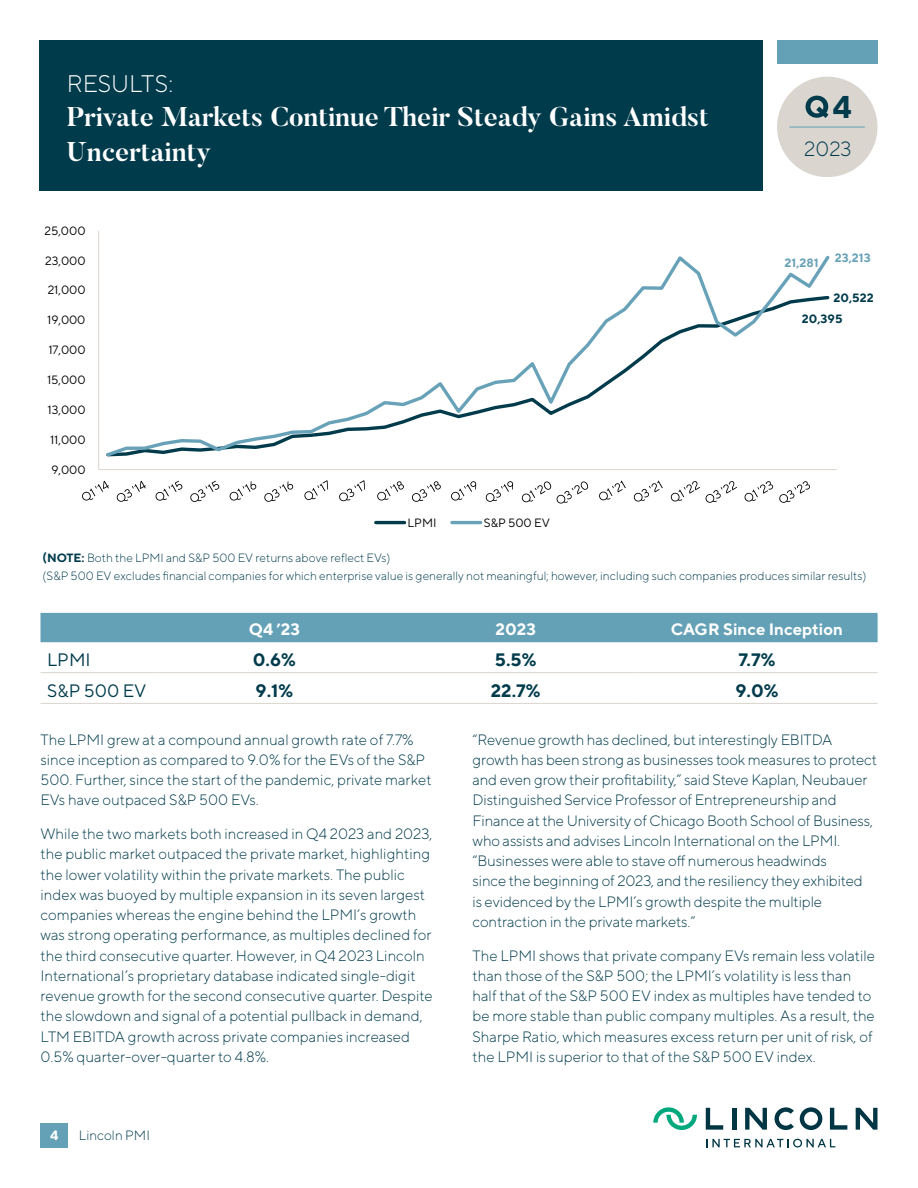
<style>
.page{position:relative;width:918px;height:1188px;background:#fff}
.page>*{position:absolute;margin:0;border:0;box-sizing:border-box;transform-origin:0 0}
.t1{font:700 31.5px "TT Norms";color:#003b4c}
.t2{font:700 27px/34.5px "Butler";color:#fff}
.t3{font:300 24px "TT Norms";color:#fff}
.t4{font:300 20.55px "TT Norms";color:#003b4c}
.t5{font:700 18px "TT Norms";color:#003b4c}
.t6{font:18px "TT Norms";color:#003b4c}
.t7{font:700 16.5px "TT Norms";color:#fefefe}
.t8{font:300 15px/20.2px "TT Norms";color:#003b4c}
.t9{font:300 13.5px "TT Norms";color:#003b4c}
.t10{font:700 13.5px "TT Norms";color:#fff}
.t11{font:300 12px/18px "TT Norms";color:#003b4c}
.t12{font:12px "TT Norms";letter-spacing:-.01em;color:#000}
.t13{font:700 12px "TT Norms";color:#003b4c}
.t14{font:700 12px "TT Norms";color:#68a2b8}
.s1{font-weight:700}
</style>
<div class="page">
<div style="left:777px;top:40px;width:101px;height:24px;background:#64a1b7"></div>
<div style="left:777px;top:77px;width:101px;height:100px;background:#dbd5cf;border-radius:50%"></div>
<hr style="left:790px;top:127px;width:75px;height:1px;background:#64a1b7">
<svg style="left:806px;top:96px;width:23px;height:22px"></svg>
<hr style="left:732px;top:1108px;width:4px;height:22px;background:#003644">
<svg style="left:745px;top:1108px;width:22px;height:22px"></svg>
<svg style="left:706px;top:1108px;width:17px;height:22px"></svg>
<svg style="left:856px;top:1108px;width:21px;height:22px"></svg>
<svg style="left:830px;top:1108px;width:17px;height:22px"></svg>
<svg style="left:775px;top:1107px;width:19px;height:23px"></svg>
<svg style="left:800px;top:1107px;width:22px;height:23px"></svg>
<svg style="left:653px;top:1107px;width:44px;height:23px"></svg>
<svg style="left:706px;top:1139px;width:129px;height:9px"></svg>
<div style="left:40px;top:1123px;width:28px;height:25px;background:#64a1b7"></div>
<div style="left:40px;top:40px;width:723px;height:151px;background:#003b4c"></div>
<div style="left:40px;top:613px;width:838px;height:29px;background:#64a1b7"></div>
<hr style="left:40px;top:672px;width:114px;height:1px;background:#dbd5cf">
<hr style="left:40px;top:703px;width:114px;height:1px;background:#dbd5cf">
<hr style="left:154px;top:672px;width:241px;height:1px;background:#dbd5cf">
<hr style="left:395px;top:672px;width:241px;height:1px;background:#dbd5cf">
<hr style="left:636px;top:672px;width:242px;height:1px;background:#dbd5cf">
<hr style="left:154px;top:703px;width:241px;height:1px;background:#dbd5cf">
<hr style="left:395px;top:703px;width:241px;height:1px;background:#dbd5cf">
<hr style="left:636px;top:703px;width:242px;height:1px;background:#dbd5cf">
<hr style="left:98px;top:231px;width:1px;height:239px;background:#dbd5cd">
<hr style="left:99px;top:469px;width:738px;height:1px;background:#dbd5cd">
<svg style="left:106px;top:255px;width:724px;height:202px"></svg>
<svg style="left:82px;top:481px;width:27px;height:20px"></svg>
<svg style="left:117px;top:481px;width:29px;height:21px"></svg>
<svg style="left:156px;top:481px;width:26px;height:20px"></svg>
<svg style="left:190px;top:481px;width:29px;height:21px"></svg>
<svg style="left:230px;top:481px;width:26px;height:20px"></svg>
<svg style="left:264px;top:481px;width:29px;height:21px"></svg>
<svg style="left:304px;top:480px;width:24px;height:20px"></svg>
<svg style="left:339px;top:480px;width:26px;height:21px"></svg>
<svg style="left:377px;top:481px;width:27px;height:20px"></svg>
<svg style="left:412px;top:481px;width:29px;height:21px"></svg>
<svg style="left:451px;top:481px;width:25px;height:20px"></svg>
<svg style="left:486px;top:481px;width:27px;height:21px"></svg>
<svg style="left:522px;top:481px;width:29px;height:21px"></svg>
<svg style="left:557px;top:481px;width:31px;height:23px"></svg>
<svg style="left:599px;top:481px;width:27px;height:19px"></svg>
<svg style="left:634px;top:481px;width:29px;height:21px"></svg>
<svg style="left:671px;top:481px;width:29px;height:21px"></svg>
<svg style="left:706px;top:481px;width:31px;height:22px"></svg>
<svg style="left:745px;top:481px;width:28px;height:21px"></svg>
<svg style="left:779px;top:481px;width:31px;height:22px"></svg>
<hr style="left:376px;top:521px;width:29px;height:3px;background:#003b4c">
<hr style="left:452px;top:521px;width:29px;height:3px;background:#68a2b8">
<h3 class="t3" style="left:67px;top:68px;width:108px">RESULTS:</h3>
<h2 class="t2" style="left:67px;top:100px;width:643px">Private Markets Continue Their Steady Gains Amidst<br>Uncertainty</h2>
<p class="t12" style="left:45px;top:223px;width:42px">25,000</p>
<p class="t12" style="left:45px;top:253px;width:42px">23,000</p>
<p class="t12" style="left:48px;top:283px;width:39px">21,000</p>
<p class="t12" style="left:47px;top:313px;width:40px">19,000</p>
<p class="t12" style="left:48px;top:343px;width:39px">17,000</p>
<p class="t12" style="left:47px;top:372px;width:40px">15,000</p>
<p class="t12" style="left:48px;top:402px;width:39px">13,000</p>
<p class="t12" style="left:50px;top:432px;width:37px">11,000</p>
<p class="t12" style="left:51px;top:462px;width:36px">9,000</p>
<p class="t12" style="left:408px;top:515px;width:30px">LPMI</p>
<p class="t12" style="left:484px;top:515px;width:68px">S&amp;P 500 EV</p>
<h1 class="t1" style="left:832px;top:87px;width:21px">4</h1>
<h3 class="t4" style="left:804px;top:136px;width:49px">2023</h3>
<p class="t14" style="left:785px;top:255px;width:36px">21,281</p>
<p class="t14" style="left:835px;top:250px;width:37px">23,213</p>
<p class="t13" style="left:833px;top:290px;width:42px">20,522</p>
<p class="t13" style="left:802px;top:311px;width:42px">20,395</p>
<p class="t11" style="left:43px;top:549px;width:825px"><span class="s1">(NOTE:</span> Both the LPMI and S&amp;P 500 EV returns above reflect EVs)<br>(S&amp;P 500 EV excludes financial companies for which enterprise value is generally not meaningful; however, including such companies produces similar results)</p>
<p class="t7" style="left:249px;top:619px;width:53px">Q4 ’23</p>
<p class="t7" style="left:495px;top:619px;width:42px">2023</p>
<p class="t7" style="left:671px;top:619px;width:174px">CAGR Since Inception</p>
<p class="t6" style="left:47px;top:649px;width:45px">LPMI</p>
<p class="t5" style="left:253px;top:648px;width:45px">0.6%</p>
<p class="t5" style="left:495px;top:648px;width:43px">5.5%</p>
<p class="t5" style="left:738px;top:648px;width:38px">7.7%</p>
<p class="t6" style="left:47px;top:679px;width:101px">S&amp;P 500 EV</p>
<p class="t5" style="left:256px;top:679px;width:39px">9.1%</p>
<p class="t5" style="left:491px;top:679px;width:51px">22.7%</p>
<p class="t5" style="left:735px;top:679px;width:45px">9.0%</p>
<p class="t8" style="left:40px;top:729px;width:393px">The LPMI grew at a compound annual growth rate of 7.7% since inception as compared to 9.0% for the EVs of the S&amp;P 500. Further, since the start of the pandemic, private market EVs have outpaced S&amp;P 500 EVs.</p>
<p class="t8" style="left:40px;top:823px;width:394px">While the two markets both increased in Q4 2023 and 2023, the public market outpaced the private market, highlighting the lower volatility within the private markets. The public index was buoyed by multiple expansion in its seven largest companies whereas the engine behind the LPMI’s growth was strong operating performance, as multiples declined for the third consecutive quarter. However, in Q4 2023 Lincoln International’s proprietary database indicated single-digit revenue growth for the second consecutive quarter. Despite the slowdown and signal of a potential pullback in demand, LTM EBITDA growth across private companies increased 0.5% quarter-over-quarter to 4.8%.</p>
<p class="t10" style="left:50px;top:1127px;width:10px">4</p>
<p class="t9" style="left:79px;top:1127px;width:73px">Lincoln PMI</p>
<p class="t8" style="left:472px;top:729px;width:406px">“Revenue growth has declined, but interestingly EBITDA growth has been strong as businesses took measures to protect and even grow their profitability,” said Steve Kaplan, Neubauer Distinguished Service Professor of Entrepreneurship and Finance at the University of Chicago Booth School of Business, who assists and advises Lincoln International on the LPMI. “Businesses were able to stave off numerous headwinds<br>since the beginning of 2023, and the resiliency they exhibited<br>is evidenced by the LPMI’s growth despite the multiple contraction in the private markets.”</p>
<p class="t8" style="left:472px;top:945px;width:404px">The LPMI shows that private company EVs remain less volatile than those of the S&amp;P 500; the LPMI’s volatility is less than half that of the S&amp;P 500 EV index as multiples have tended to be more stable than public company multiples. As a result, the Sharpe Ratio, which measures excess return per unit of risk, of the LPMI is superior to that of the S&amp;P 500 EV index.</p>
</div>
